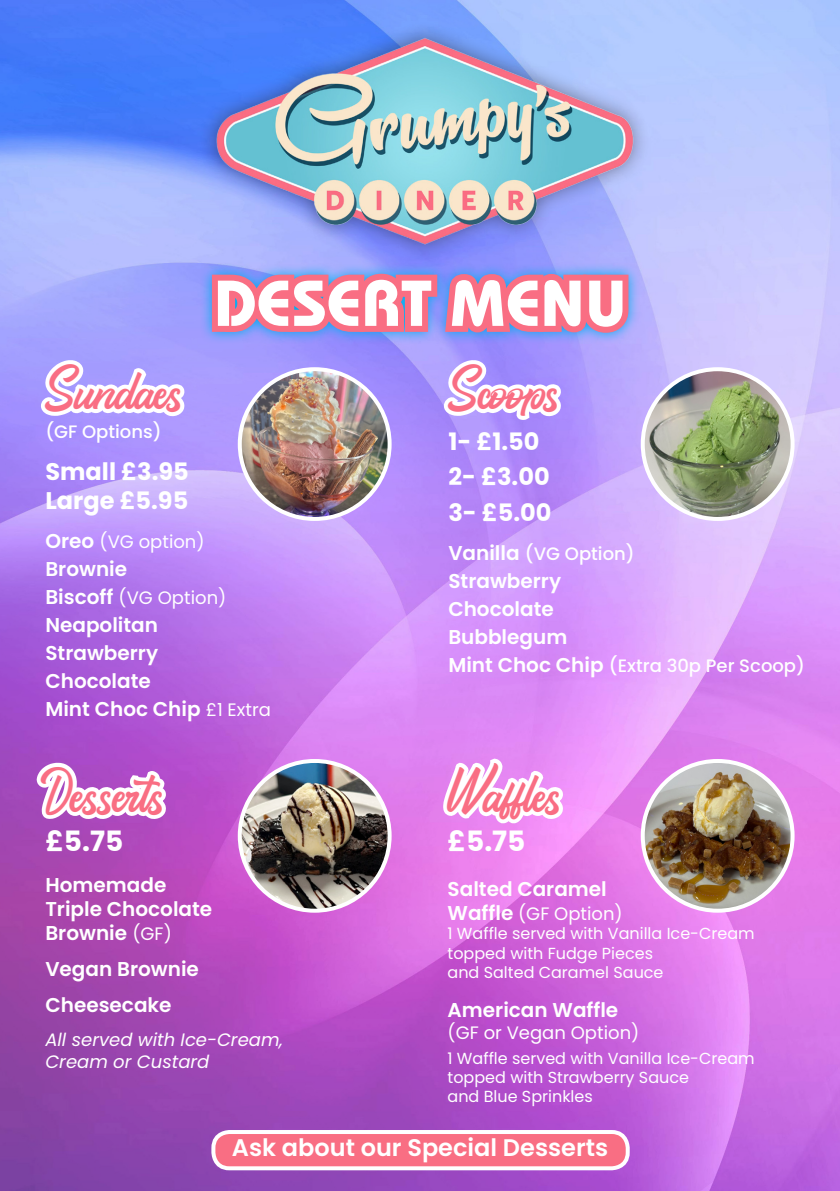
<style>
.page{position:relative;width:840px;height:1191px;background:#fff}
.page>*{position:absolute;margin:0;border:0;box-sizing:border-box;transform-origin:0 0}
.t1{font:700 68px "Dessau";color:#fff}
.t2{font:40px "Santun Adab";color:#f96e83}
.t3{font:700 28px "Poppins";color:#fff}
.t4{font:700 24px "Poppins";color:#fff}
.t5{font:600 24px "Poppins";color:#fff}
.t6{font:600 20px "Poppins";color:#fff}
.t7{font:18px "Poppins";color:#fff}
.t8{font:500 18px "Poppins";color:#fff}
.t9{font:italic 18px "Poppins";color:#fff}
.t10{font:16px/19.2px "Poppins";color:#fff}
.s1{font-weight:600;font-size:20px}
.s2{font-weight:400;font-size:18px}
</style>
<div class="page">
<img style="left:0;top:0;width:839px;height:1191px">
<div style="left:198px;top:20px;width:452px;height:242px;background:#231f20;opacity:.5"></div>
<img style="left:199px;top:22px;width:441px;height:228px">
<svg style="left:200px;top:262px;width:440px;height:83px"></svg>
<svg style="left:34px;top:354px;width:157px;height:235px;background:#bca1fb"></svg>
<svg style="left:206px;top:229px;width:431px;height:217px;background:#b893dc"></svg>
<svg style="left:31px;top:756px;width:141px;height:69px"></svg>
<svg style="left:437px;top:676px;width:132px;height:169px"></svg>
<div style="left:213px;top:1132px;width:414px;height:36px;background:#f96e83;border-radius:16px"></div>
<div style="left:211px;top:1130px;width:418px;height:40px;border:4px solid #fff;border-radius:16px"></div>
<img style="left:240px;top:761px;width:149px;height:149px;border-radius:75px">
<div style="left:238px;top:759px;width:153px;height:153px;border:4px solid #fff;border-radius:50%"></div>
<img style="left:642px;top:761px;width:150px;height:149px;border-radius:75px">
<div style="left:640px;top:759px;width:154px;height:153px;border:4px solid #fff;border-radius:50%"></div>
<img style="left:240px;top:369px;width:149px;height:150px;border-radius:75px">
<div style="left:238px;top:367px;width:153px;height:154px;border:4px solid #fff;border-radius:50%"></div>
<img style="left:642px;top:369px;width:150px;height:150px;border-radius:75px">
<div style="left:640px;top:367px;width:154px;height:154px;border:4px solid #fff;border-radius:50%"></div>
<p class="t1" style="left:213px;top:247px;width:414px">DESERT MENU</p>
<p class="t2" style="left:45px;top:372px;width:139px">Sundaes</p>
<p class="t8" style="left:45px;top:421px;width:118px">(GF Options)</p>
<p class="t4" style="left:45px;top:457px;width:145px">Small £3.95</p>
<p class="t4" style="left:45px;top:486px;width:144px">Large £5.95</p>
<p class="t7" style="left:45px;top:531px;width:161px"><span class="s1">Oreo</span> (VG option)</p>
<p class="t6" style="left:45px;top:557px;width:83px">Brownie</p>
<p class="t7" style="left:45px;top:587px;width:182px"><span class="s1">Biscoff</span> (VG Option)</p>
<p class="t6" style="left:45px;top:613px;width:114px">Neapolitan</p>
<p class="t6" style="left:45px;top:641px;width:114px">Strawberry</p>
<p class="t6" style="left:45px;top:669px;width:107px">Chocolate</p>
<p class="t6" style="left:45px;top:697px;width:227px">Mint Choc Chip <span class="s2">£1 Extra</span></p>
<p class="t2" style="left:448px;top:372px;width:113px">Scoops</p>
<p class="t4" style="left:448px;top:428px;width:92px">1- £1.50</p>
<p class="t4" style="left:448px;top:463px;width:103px">2- £3.00</p>
<p class="t4" style="left:448px;top:498px;width:105px">3- £5.00</p>
<p class="t8" style="left:448px;top:543px;width:188px"><span class="s1">Vanilla</span> (VG Option)</p>
<p class="t6" style="left:448px;top:569px;width:114px">Strawberry</p>
<p class="t6" style="left:448px;top:597px;width:107px">Chocolate</p>
<p class="t6" style="left:448px;top:625px;width:120px">Bubblegum</p>
<p class="t8" style="left:448px;top:655px;width:358px"><span class="s1">Mint Choc Chip</span> (Extra 30p Per Scoop)</p>
<p class="t2" style="left:447px;top:774px;width:116px">Waffles</p>
<p class="t3" style="left:447px;top:825px;width:79px">£5.75</p>
<p class="t6" style="left:447px;top:877px;width:161px">Salted Caramel</p>
<p class="t7" style="left:447px;top:903px;width:177px"><span class="s1">Waffle</span> (GF Option)</p>
<p class="t10" style="left:447px;top:924px;width:308px">1 Waffle served with Vanilla Ice-Cream topped with Fudge Pieces</p>
<p class="t10" style="left:447px;top:962px;width:217px">and Salted Caramel Sauce</p>
<p class="t6" style="left:447px;top:998px;width:172px">American Waffle</p>
<p class="t7" style="left:447px;top:1022px;width:193px">(GF or Vegan Option)</p>
<p class="t10" style="left:447px;top:1049px;width:308px">1 Waffle served with Vanilla Ice-Cream topped with Strawberry Sauce</p>
<p class="t10" style="left:447px;top:1087px;width:147px">and Blue Sprinkles</p>
<p class="t5" style="left:232px;top:1133px;width:377px">Ask about our Special Desserts</p>
<p class="t2" style="left:45px;top:774px;width:121px">Desserts</p>
<p class="t3" style="left:45px;top:825px;width:79px">£5.75</p>
<p class="t6" style="left:45px;top:873px;width:122px">Homemade</p>
<p class="t6" style="left:45px;top:897px;width:168px">Triple Chocolate</p>
<p class="t6" style="left:45px;top:921px;width:128px">Brownie <span class="s2">(GF)</span></p>
<p class="t6" style="left:45px;top:957px;width:155px">Vegan Brownie</p>
<p class="t6" style="left:45px;top:993px;width:128px">Cheesecake</p>
<p class="t9" style="left:45px;top:1028px;width:239px">All served with Ice-Cream,</p>
<p class="t9" style="left:45px;top:1050px;width:165px">Cream or Custard</p>
</div>
